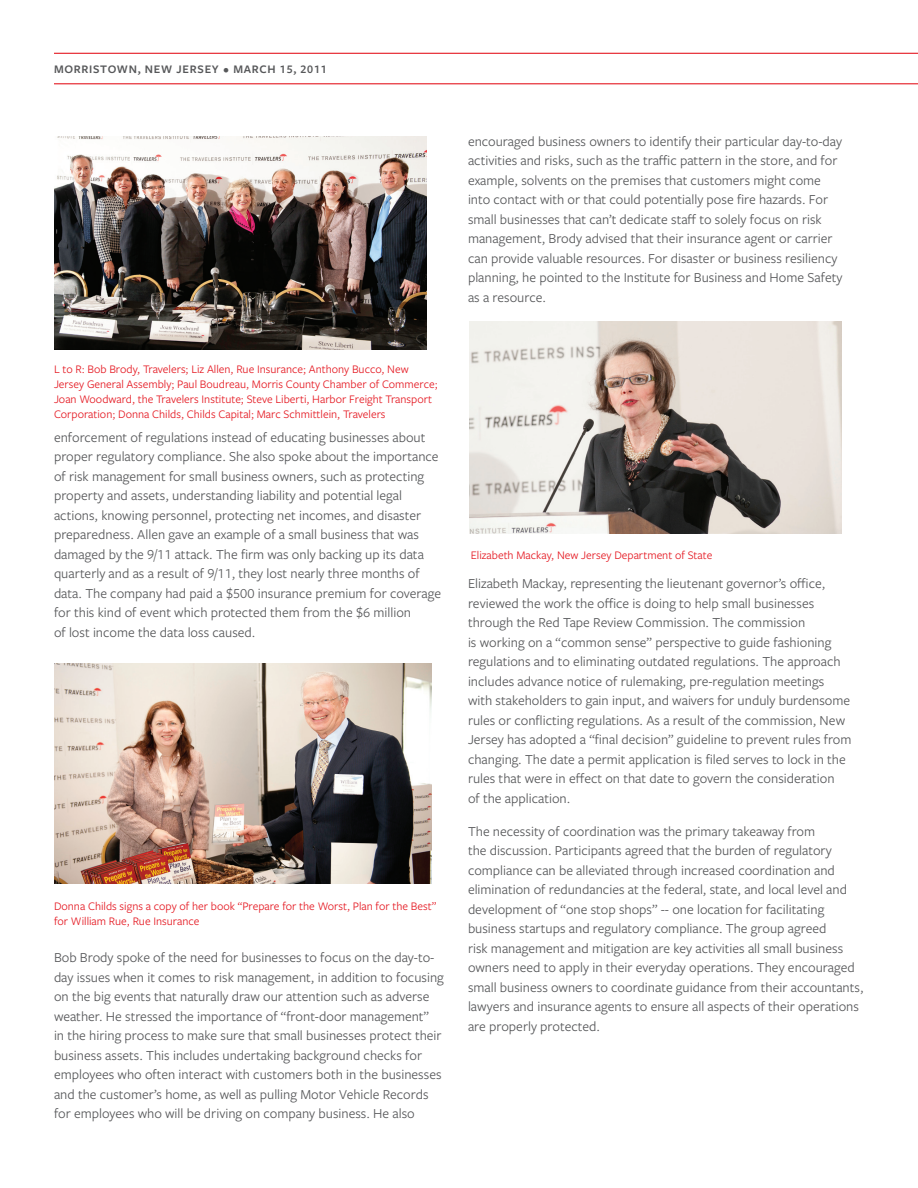
<style>
.page{position:relative;width:918px;height:1188px;background:#fff}
.page>*{position:absolute;margin:0;border:0;box-sizing:border-box;transform-origin:0 0}
.Body_copy{font:14.25px/19.5px "Freight Sans Pro";color:#57585a}
.Body_copy-2{font:12px/15px "Freight Sans Pro";color:#e51a23}
.Sub-title_1_line{font:600 12px "Freight Sans Pro";letter-spacing:.06em;color:#57585a}
</style>
<div class="page">
<hr style="left:54px;top:53px;width:864px;height:1px;background:#e51a23">
<hr style="left:54px;top:83px;width:864px;height:1px;background:#e51a23">
<img style="left:54px;top:136px;width:373px;height:214px">
<img style="left:54px;top:664px;width:378px;height:220px">
<img style="left:469px;top:322px;width:373px;height:212px">
<p class="Sub-title_1_line" style="left:54px;top:61px;width:274px">MORRISTOWN, NEW JERSEY • MARCH 15, 2011</p>
<p class="Body_copy" style="left:468px;top:131px;width:376px">encouraged business owners to identify their particular day-to-day activities and risks, such as the traffic pattern in the store, and for example, solvents on the premises that customers might come into contact with or that could potentially pose fire hazards. For small businesses that can’t dedicate staff to solely focus on risk management, Brody advised that their insurance agent or carrier can provide valuable resources. For disaster or business resiliency planning, he pointed to the Institute for Business and Home Safety as a resource.</p>
<p class="Body_copy-2" style="left:54px;top:361px;width:385px">L to R: Bob Brody, Travelers; Liz Allen, Rue Insurance; Anthony Bucco, New Jersey General Assembly; Paul Boudreau, Morris County Chamber of Commerce; Joan Woodward, the Travelers Institute; Steve Liberti, Harbor Freight Transport Corporation; Donna Childs, Childs Capital; Marc Schmittlein, Travelers</p>
<p class="Body_copy" style="left:54px;top:427px;width:389px">enforcement of regulations instead of educating businesses about proper regulatory compliance. She also spoke about the importance of risk management for small business owners, such as protecting property and assets, understanding liability and potential legal actions, knowing personnel, protecting net incomes, and disaster preparedness. Allen gave an example of a small business that was damaged by the 9/11 attack. The firm was only backing up its data quarterly and as a result of 9/11, they lost nearly three months of data. The company had paid a $500 insurance premium for coverage for this kind of event which protected them from the $6 million<br>of lost income the data loss caused.</p>
<p class="Body_copy-2" style="left:54px;top:898px;width:384px">Donna Childs signs a copy of her book “Prepare for the Worst, Plan for the Best” for William Rue, Rue Insurance</p>
<p class="Body_copy" style="left:54px;top:947px;width:391px">Bob Brody spoke of the need for businesses to focus on the day-to&shy;day issues when it comes to risk management, in addition to focusing on the big events that naturally draw our attention such as adverse weather. He stressed the importance of “front-door management”<br>in the hiring process to make sure that small businesses protect their business assets. This includes undertaking background checks for employees who often interact with customers both in the businesses and the customer’s home, as well as pulling Motor Vehicle Records for employees who will be driving on company business. He also</p>
<p class="Body_copy-2" style="left:471px;top:548px;width:243px">Elizabeth Mackay, New Jersey Department of State</p>
<p class="Body_copy" style="left:468px;top:573px;width:385px">Elizabeth Mackay, representing the lieutenant governor’s office, reviewed the work the office is doing to help small businesses through the Red Tape Review Commission. The commission<br>is working on a “common sense” perspective to guide fashioning regulations and to eliminating outdated regulations. The approach includes advance notice of rulemaking, pre-regulation meetings with stakeholders to gain input, and waivers for unduly burdensome rules or conflicting regulations. As a result of the commission, New Jersey has adopted a “final decision” guideline to prevent rules from changing. The date a permit application is filed serves to lock in the rules that were in effect on that date to govern the consideration<br>of the application.</p>
<p class="Body_copy" style="left:468px;top:821px;width:397px">The necessity of coordination was the primary takeaway from<br>the discussion. Participants agreed that the burden of regulatory compliance can be alleviated through increased coordination and elimination of redundancies at the federal, state, and local level and development of “one stop shops” -- one location for facilitating business startups and regulatory compliance. The group agreed<br>risk management and mitigation are key activities all small business owners need to apply in their everyday operations. They encouraged small business owners to coordinate guidance from their accountants, lawyers and insurance agents to ensure all aspects of their operations are properly protected.</p>
</div>
